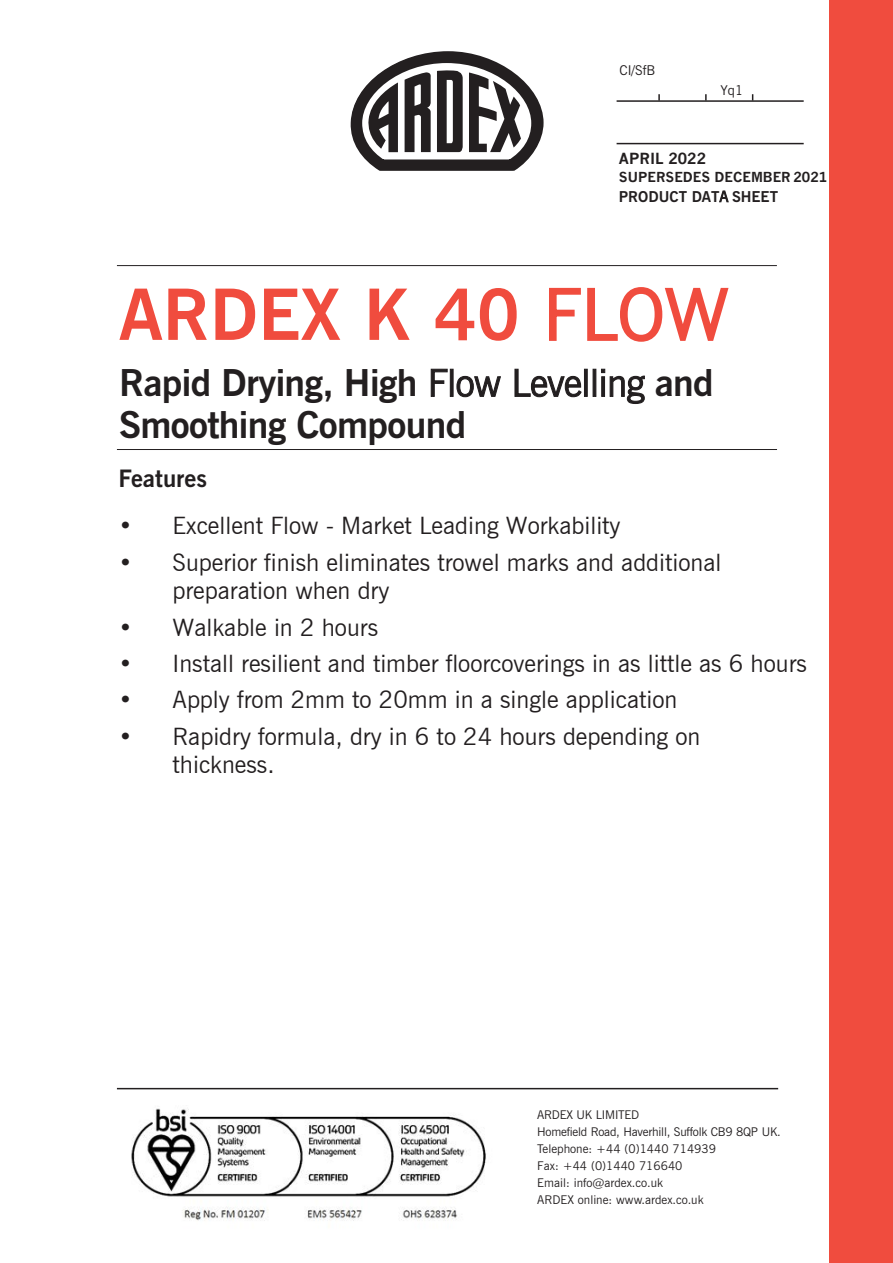
<style>
.page{position:relative;width:893px;height:1263px;background:#fff}
.page>*{position:absolute;margin:0;border:0;box-sizing:border-box;transform-origin:0 0}
.t1{font:700 70.5px "News Gothic BT";color:#f04c3e}
.t2{font:700 37.5px/42px "News Gothic BT";letter-spacing:-.02em;color:#231f20}
.t3{font:24px/28.8px "News Goth BT";color:#231f20}
.t4{font:700 24px "News Gothic BT";color:#231f20}
.t5{font:700 15px "News Gothic BT";color:#231f20}
.t6{font:700 15px "News Gothic";color:#231f20}
.t7{font:700 13.5px "News Gothic";color:#231f20}
.t8{font:13.5px "News Gothic BT";color:#231f20}
.t9{font:12px/17.1px "News Gothic BT";color:#231f20}
.s1{font-family:"News Goth BT";font-weight:400}
.s2{font-weight:400}
.s3{font-family:"News Gothic BT"}
</style>
<div class="page">
<div style="left:829px;top:0;width:64px;height:1263px;background:#f04c3e"></div>
<hr style="left:617px;top:100px;width:187px;height:2px;background:#231f20">
<hr style="left:617px;top:143px;width:187px;height:1px;background:#231f20">
<svg style="left:658px;top:94px;width:2px;height:7px"></svg>
<svg style="left:705px;top:94px;width:2px;height:7px"></svg>
<svg style="left:350px;top:51px;width:194px;height:120px"></svg>
<hr style="left:117px;top:265px;width:660px;height:1px;background:#231f20">
<hr style="left:117px;top:449px;width:660px;height:1px;background:#231f20">
<hr style="left:117px;top:1088px;width:661px;height:1px;background:#231f20">
<img style="left:131px;top:1108px;width:355px;height:113px">
<p class="t8" style="left:620px;top:65px;width:37px">CI/SfB</p>
<p class="t8" style="left:720px;top:85px;width:24px">Yq1</p>
<p class="t6" style="left:619px;top:149px;width:89px">APRIL 2022</p>
<p class="t7" style="left:619px;top:169px;width:210px">SUPERSEDES DECEMBER 2021</p>
<p class="t5" style="left:619px;top:191px;width:161px">PRODUCT DAT<span class="s1">A</span> SHEET</p>
<h1 class="t1" style="left:119px;top:289px;width:611px">ARDEX K 40 <span class="s1">FLOW</span></h1>
<h2 class="t2" style="left:119px;top:362px;width:596px">Rapid Drying, High <span class="s2">Flow Levelling</span> and<br>Smoothing Compound</h2>
<p class="t4" style="left:118px;top:469px;width:90px">Features</p>
<p class="t3" style="left:119px;top:511px;width:504px"><span class="s3">•</span> Excellent Flow - Market Leading Workability</p>
<p class="t3" style="left:173px;top:547px;width:550px;text-indent:-54px"><span class="s3">•</span> Superior finish eliminates trowel marks and additional preparation when dry</p>
<p class="t3" style="left:119px;top:613px;width:261px"><span class="s3">•</span> Walkable in 2 hours</p>
<p class="t3" style="left:119px;top:649px;width:690px"><span class="s3">•</span> Install resilient and timber floorcoverings in as little as 6 hours</p>
<p class="t3" style="left:119px;top:685px;width:560px"><span class="s3">•</span> Apply from 2mm to 20mm in a single application</p>
<p class="t3" style="left:173px;top:721px;width:529px;text-indent:-54px"><span class="s3">•</span> Rapidry formula, dry in 6 to 24 hours depending on thickness.</p>
<p class="t9" style="left:537px;top:1107px;width:245px">ARDEX UK LIMITED<br>Homefield Road, Haverhill, Suffolk CB9 8QP UK.<br>Telephone: +44 (0)1440 714939<br>Fax: +44 (0)1440 716640<br>Email: info@ardex.co.uk<br>ARDEX online: www.ardex.co.uk</p>
</div>
